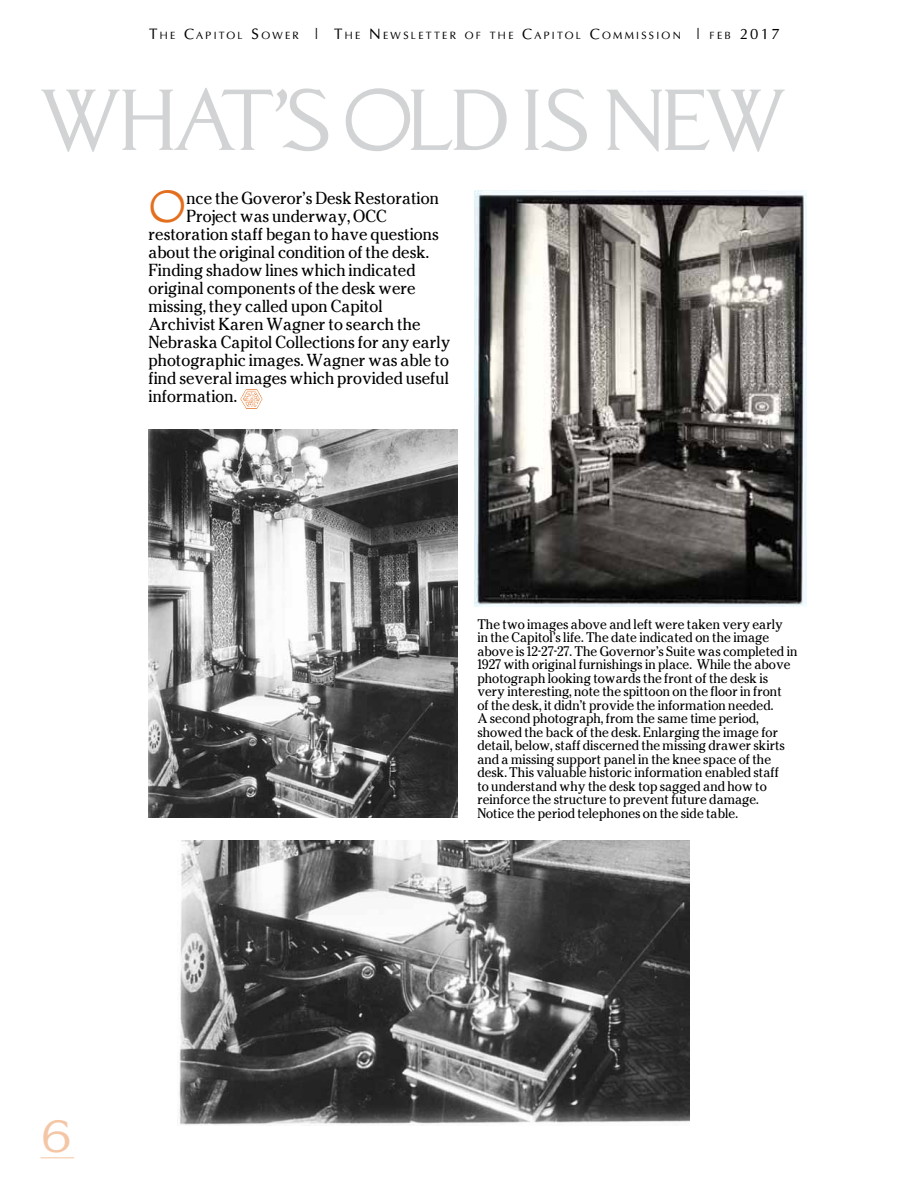
<style>
.page{position:relative;width:918px;height:1188px;background:#fff}
.page>*{position:absolute;margin:0;border:0;box-sizing:border-box;transform-origin:0 0}
.t1{font:86.1px "Inscription";letter-spacing:-.065em;color:#d1d3d4}
.t2{font:45px "Inscription";color:#f4c6a5}
.t3{font:44.85px "Inscription";color:#e36f1e}
.t4{font:15px "Cheltenham";color:#000}
.t5{font:12px/13.5px "Cheltenham";color:#000}
.t6{font:10.5px "Optima";letter-spacing:.215em;color:#000}
.s1{font-size:15px}
</style>
<div class="page">
<hr style="left:40px;top:1157px;width:34px;height:1px;background:#f4c6a5">
<img style="left:240px;top:389px;width:23px;height:19px">
<img style="left:179px;top:840px;width:510px;height:286px">
<img style="left:475px;top:190px;width:332px;height:417px">
<img style="left:148px;top:430px;width:310px;height:387px">
<p class="t6" style="left:149px;top:29px;width:632px"><span class="s1">T</span>HE <span class="s1">C</span>APITOL <span class="s1">S</span> OWER <span class="s1">| T</span>HE <span class="s1">N</span>EWSLETT ER OF THE <span class="s1">C</span>APITOL <span class="s1">C</span>OMMISSION <span class="s1">|</span> FEB <span class="s1">2017</span></p>
<h1 class="t1" style="left:40px;top:82px;width:746px">WHAT’S OLD IS NEW</h1>
<h3 class="t3" style="left:148px;top:187px;width:39px">O</h3>
<p class="t4" style="left:186px;top:188px;width:254px">nce the Goveror’s Desk Restoration</p>
<p class="t4" style="left:186px;top:206px;width:202px">Project was underway, OCC</p>
<p class="t4" style="left:148px;top:224px;width:292px">restoration staff began to have questions</p>
<p class="t4" style="left:148px;top:242px;width:282px">about the original condition of the desk.</p>
<p class="t4" style="left:148px;top:260px;width:269px">Finding shadow lines which indicated</p>
<p class="t4" style="left:148px;top:278px;width:269px">original components of the desk were</p>
<p class="t4" style="left:148px;top:296px;width:236px">missing, they called upon Capitol</p>
<p class="t4" style="left:148px;top:314px;width:274px">Archivist Karen Wagner to search the</p>
<p class="t4" style="left:148px;top:332px;width:304px">Nebraska Capitol Collections for any early</p>
<p class="t4" style="left:148px;top:350px;width:302px">photographic images. Wagner was able to</p>
<p class="t4" style="left:148px;top:368px;width:302px">find several images which provided useful</p>
<p class="t4" style="left:148px;top:386px;width:90px">information.</p>
<p class="t5" style="left:477px;top:617px;width:322px">The two images above and left were taken very early<br>in the Capitol’s life. The date indicated on the image above is 12-27-27. The Governor’s Suite was completed in 1927 with original furnishings in place. While the above photograph looking towards the front of the desk is very interesting, note the spittoon on the floor in front<br>of the desk, it didn’t provide the information needed.<br>A second photograph, from the same time period, showed the back of the desk. Enlarging the image for detail, below, staff discerned the missing drawer skirts and a missing support panel in the knee space of the desk. This valuable historic information enabled staff<br>to understand why the desk top sagged and how to reinforce the structure to prevent future damage.<br>Notice the period telephones on the side table.</p>
<h2 class="t2" style="left:40px;top:1117px;width:33px">6</h2>
</div>
